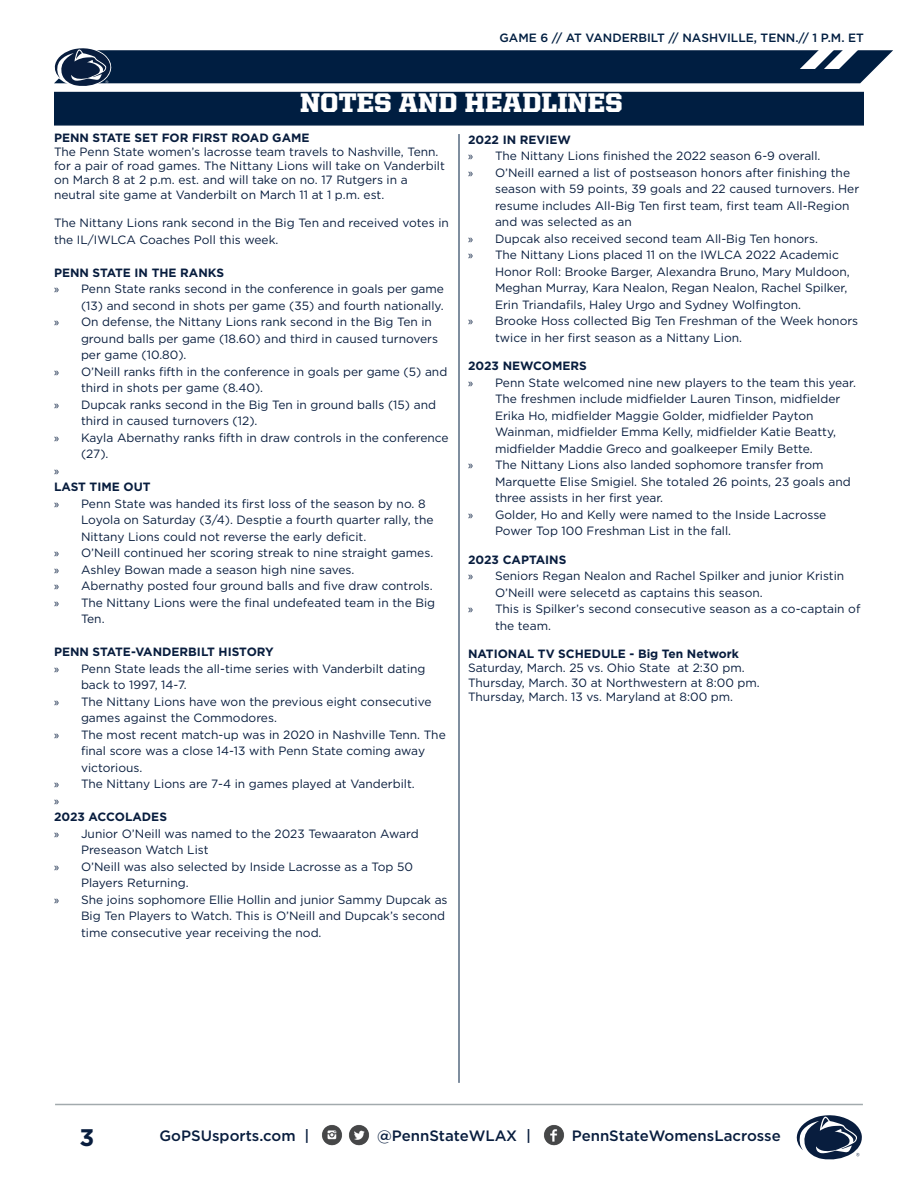
<style>
.page{position:relative;width:918px;height:1188px;background:#fff}
.page>*{position:absolute;margin:0;border:0;box-sizing:border-box;transform-origin:0 0}
.t1{font:900 27px "United Serif Reg";color:#fff}
.t2{font:700 24px "Gotham";color:#081d3e}
.t3{font:500 15px "Gotham";color:#081d3e}
.t4{font:12px/16.5px "Gotham";color:#081d3e}
.t5{font:700 12px "Gotham";color:#081d3e}
.t6{font:500 12px "Gotham";color:#001e41}
.t7{font:12px "Myriad Pro";color:#081d3e}
.s1{font-family:"Myriad Pro"}
.s2{font-weight:700}
</style>
<div class="page">
<svg style="left:796px;top:1115px;width:66px;height:45px"></svg>
<img style="left:322px;top:1125px;width:47px;height:21px">
<img style="left:544px;top:1125px;width:20px;height:21px">
<hr style="left:55px;top:1104px;width:808px;height:1px;background:#a2aaad">
<svg style="left:54px;top:48px;width:839px;height:38px;background:#2d4562"></svg>
<hr style="left:459px;top:134px;width:1px;height:949px;background:#001e41">
<div style="left:54px;top:92px;width:810px;height:34px;background:#001e41;border:2px solid #001e41"></div>
<p class="t6" style="left:500px;top:30px;width:366px">GAME 6 // AT VANDERBILT // NASHVILLE, TENN.// 1 P.M. ET</p>
<p class="t1" style="left:300px;top:88px;width:324px">NOTES AND HEADLINES</p>
<p class="t5" style="left:468px;top:131px;width:105px">2022 IN REVIEW</p>
<p class="t4" style="left:468px;top:147px;width:354px"><span class="s1">»</span> The Nittany Lions finished the 2022 season 6-9 overall.</p>
<p class="t4" style="left:495px;top:164px;width:366px;text-indent:-27px"><span class="s1">»</span> O’Neill earned a list of postseason honors after finishing the season with 59 points, 39 goals and 22 caused turnovers. Her resume includes All-Big Ten first team, first team All-Region and was selected as an</p>
<p class="t4" style="left:468px;top:230px;width:351px"><span class="s1">»</span> Dupcak also received second team All-Big Ten honors.</p>
<p class="t4" style="left:495px;top:246px;width:356px;text-indent:-27px"><span class="s1">»</span> The Nittany Lions placed 11 on the IWLCA 2022 Academic Honor Roll: Brooke Barger, Alexandra Bruno, Mary Muldoon, Meghan Murray, Kara Nealon, Regan Nealon, Rachel Spilker, Erin Triandafils, Haley Urgo and Sydney Wolfington.</p>
<p class="t4" style="left:495px;top:312px;width:365px;text-indent:-27px"><span class="s1">»</span> Brooke Hoss collected Big Ten Freshman of the Week honors twice in her first season as a Nittany Lion.</p>
<p class="t5" style="left:468px;top:358px;width:120px">2023 NEWCOMERS</p>
<p class="t4" style="left:495px;top:374px;width:362px;text-indent:-27px"><span class="s1">»</span> Penn State welcomed nine new players to the team this year.<br>The freshmen include midfielder Lauren Tinson, midfielder Erika Ho, midfielder Maggie Golder, midfielder Payton Wainman, midfielder Emma Kelly, midfielder Katie Beatty, midfielder Maddie Greco and goalkeeper Emily Bette.</p>
<p class="t4" style="left:495px;top:456px;width:357px;text-indent:-27px"><span class="s1">»</span> The Nittany Lions also landed sophomore transfer from<br>Marquette Elise Smigiel. She totaled 26 points, 23 goals and three assists in her first year.</p>
<p class="t4" style="left:495px;top:506px;width:333px;text-indent:-27px"><span class="s1">»</span> Golder, Ho and Kelly were named to the Inside Lacrosse<br>Power Top 100 Freshman List in the fall.</p>
<p class="t5" style="left:468px;top:551px;width:100px">2023 CAPTAINS</p>
<p class="t4" style="left:495px;top:567px;width:351px;text-indent:-27px"><span class="s1">»</span> Seniors Regan Nealon and Rachel Spilker and junior Kristin<br>O’Neill were selecetd as captains this season.</p>
<p class="t4" style="left:495px;top:600px;width:367px;text-indent:-27px"><span class="s1">»</span> This is Spilker’s second consecutive season as a co-captain of the team.</p>
<p class="t4" style="left:468px;top:647px;width:278px;line-height:14.2px"><span class="s2">NATIONAL TV SCHEDULE - Big Ten Network<br></span>Saturday, March. 25 vs. Ohio State at 2:30 pm.</p>
<p class="t4" style="left:468px;top:674px;width:293px">Thursday, March. 30 at Northwestern at 8:00 pm.</p>
<p class="t4" style="left:468px;top:688px;width:267px">Thursday, March. 13 vs. Maryland at 8:00 pm.</p>
<p class="t5" style="left:54px;top:129px;width:257px">PENN STATE SET FOR FIRST ROAD GAME</p>
<p class="t4" style="left:54px;top:144px;width:392px;line-height:14.2px">The Penn State women’s lacrosse team travels to Nashville, Tenn. for a pair of road games. The Nittany Lions will take on Vanderbilt on March 8 at 2 p.m. est. and will take on no. 17 Rutgers in a neutral site game at Vanderbilt on March 11 at 1 p.m. est.</p>
<p class="t4" style="left:54px;top:214px;width:396px">The Nittany Lions rank second in the Big Ten and received votes in the IL/IWLCA Coaches Poll this week.</p>
<p class="t5" style="left:54px;top:264px;width:172px">PENN STATE IN THE RANKS</p>
<p class="t4" style="left:54px;top:280px;width:392px;text-align:right"><span class="s1">»</span> Penn State ranks second in the conference in goals per game (13) and second in shots per game (35) and fourth nationally.</p>
<p class="t4" style="left:81px;top:313px;width:359px;text-indent:-27px"><span class="s1">»</span> On defense, the Nittany Lions rank second in the Big Ten in ground balls per game (18.60) and third in caused turnovers per game (10.80).</p>
<p class="t4" style="left:81px;top:363px;width:368px;text-indent:-27px"><span class="s1">»</span> O’Neill ranks fifth in the conference in goals per game (5) and third in shots per game (8.40).</p>
<p class="t4" style="left:81px;top:396px;width:357px;text-indent:-27px"><span class="s1">»</span> Dupcak ranks second in the Big Ten in ground balls (15) and third in caused turnovers (12).</p>
<p class="t4" style="left:81px;top:429px;width:369px;text-indent:-27px"><span class="s1">»</span> Kayla Abernathy ranks fifth in draw controls in the conference (27).</p>
<p class="t7" style="left:54px;top:463px;width:7px">»</p>
<p class="t5" style="left:54px;top:479px;width:98px">LAST TIME OUT</p>
<p class="t4" style="left:81px;top:495px;width:354px;text-indent:-27px"><span class="s1">»</span> Penn State was handed its first loss of the season by no. 8<br>Loyola on Saturday (3/4). Desptie a fourth quarter rally, the<br>Nittany Lions could not reverse the early deficit.</p>
<p class="t4" style="left:54px;top:544px;width:381px"><span class="s1">»</span> O’Neill continued her scoring streak to nine straight games.</p>
<p class="t4" style="left:54px;top:561px;width:302px"><span class="s1">»</span> Ashley Bowan made a season high nine saves.</p>
<p class="t4" style="left:54px;top:577px;width:380px"><span class="s1">»</span> Abernathy posted four ground balls and five draw controls.</p>
<p class="t4" style="left:81px;top:594px;width:356px;text-indent:-27px"><span class="s1">»</span> The Nittany Lions were the final undefeated team in the Big<br>Ten.</p>
<p class="t5" style="left:54px;top:644px;width:221px">PENN STATE-VANDERBILT HISTORY</p>
<p class="t4" style="left:81px;top:660px;width:346px;text-indent:-27px"><span class="s1">»</span> Penn State leads the all-time series with Vanderbilt dating back to 1997, 14-7.</p>
<p class="t4" style="left:81px;top:693px;width:352px;text-indent:-27px"><span class="s1">»</span> The Nittany Lions have won the previous eight consecutive games against the Commodores.</p>
<p class="t4" style="left:81px;top:726px;width:366px;text-indent:-27px"><span class="s1">»</span> The most recent match-up was in 2020 in Nashville Tenn. The final score was a close 14-13 with Penn State coming away victorious.</p>
<p class="t4" style="left:54px;top:775px;width:362px"><span class="s1">»</span> The Nittany Lions are 7-4 in games played at Vanderbilt.</p>
<p class="t7" style="left:54px;top:793px;width:7px">»</p>
<p class="t5" style="left:54px;top:809px;width:115px">2023 ACCOLADES</p>
<p class="t4" style="left:81px;top:825px;width:339px;text-indent:-27px"><span class="s1">»</span> Junior O’Neill was named to the 2023 Tewaaraton Award<br>Preseason Watch List</p>
<p class="t4" style="left:81px;top:858px;width:334px;text-indent:-27px"><span class="s1">»</span> O’Neill was also selected by Inside Lacrosse as a Top 50<br>Players Returning.</p>
<p class="t4" style="left:81px;top:891px;width:368px;text-indent:-27px"><span class="s1">»</span> She joins sophomore Ellie Hollin and junior Sammy Dupcak as<br>Big Ten Players to Watch. This is O’Neill and Dupcak’s second time consecutive year receiving the nod.</p>
<h2 class="t2" style="left:80px;top:1122px;width:16px">3</h2>
<p class="t3" style="left:160px;top:1126px;width:152px">GoPSUsports.com |</p>
<p class="t3" style="left:377px;top:1126px;width:156px">@PennStateWLAX |</p>
<p class="t3" style="left:572px;top:1126px;width:211px">PennStateWomensLacrosse</p>
</div>
